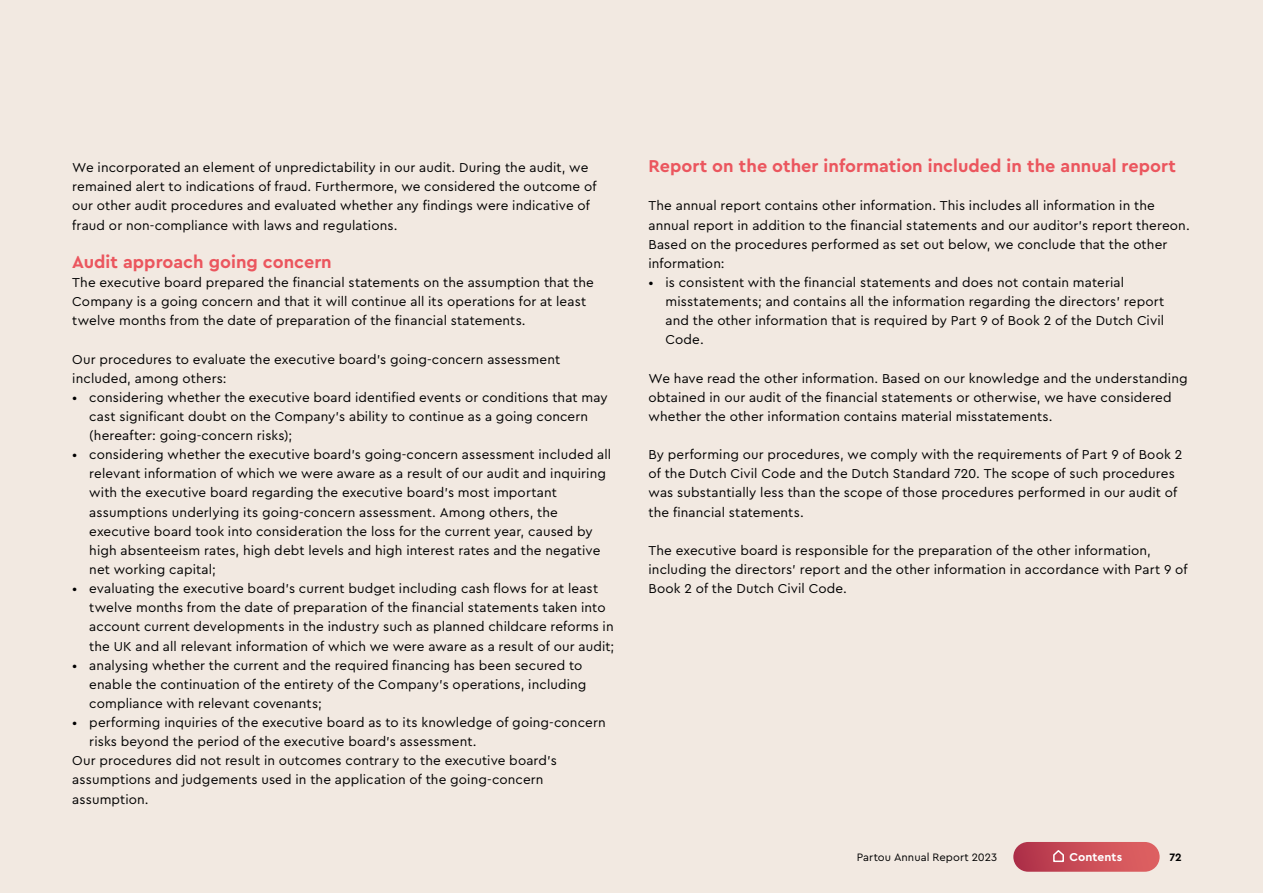
<style>
.page{position:relative;width:1263px;height:893px;background:#f2e9e1}
.page>*{position:absolute;margin:0;border:0;box-sizing:border-box;transform-origin:0 0}
.t1{font:700 18px "Cera Pro";color:#eb565e}
.t2{font:13.5px/19.2px "Cera Pro";letter-spacing:.01em;color:#000}
.t3{font:700 12px "Cera Pro";color:#fff}
.t4{font:11.25px "Cera Pro";letter-spacing:.005em;color:#000}
.t5{font:700 11.25px "Cera Pro";color:#000}
</style>
<div class="page">
<div style="left:1013px;top:842px;width:146px;height:30px;background:linear-gradient(to right,#b0334b,#e26563);border-radius:15px"></div>
<svg style="left:1052px;top:849px;width:13px;height:14px"></svg>
<p class="t2" style="left:72px;top:157px;width:526px">We incorporated an element of unpredictability in our audit. During the audit, we remained alert to indications of fraud. Furthermore, we considered the outcome of our other audit procedures and evaluated whether any findings were indicative of fraud or non-compliance with laws and regulations.</p>
<h1 class="t1" style="left:72px;top:250px;width:261px">Audit approach going concern</h1>
<p class="t2" style="left:72px;top:272px;width:523px">The executive board prepared the financial statements on the assumption that the<br>Company is a going concern and that it will continue all its operations for at least twelve months from the date of preparation of the financial statements.</p>
<p class="t2" style="left:72px;top:349px;width:489px">Our procedures to evaluate the executive board’s going-concern assessment included, among others:</p>
<p class="t2" style="left:89px;top:387px;width:520px;text-indent:-17px">• considering whether the executive board identified events or conditions that may cast significant doubt on the Company’s ability to continue as a going concern (hereafter: going-concern risks);</p>
<p class="t2" style="left:89px;top:444px;width:523px;text-indent:-17px">• considering whether the executive board’s going-concern assessment included all relevant information of which we were aware as a result of our audit and inquiring with the executive board regarding the executive board’s most important assumptions underlying its going-concern assessment. Among others, the executive board took into consideration the loss for the current year, caused by high absenteeism rates, high debt levels and high interest rates and the negative net working capital;</p>
<p class="t2" style="left:89px;top:578px;width:527px;text-indent:-17px">• evaluating the executive board’s current budget including cash flows for at least twelve months from the date of preparation of the financial statements taken into account current developments in the industry such as planned childcare reforms in the UK and all relevant information of which we were aware as a result of our audit;</p>
<p class="t2" style="left:89px;top:655px;width:499px;text-indent:-17px">• analysing whether the current and the required financing has been secured to enable the continuation of the entirety of the Company’s operations, including compliance with relevant covenants;</p>
<p class="t2" style="left:72px;top:712px;width:535px">• performing inquiries of the executive board as to its knowledge of going-concern</p>
<p class="t2" style="left:89px;top:731px;width:389px">risks beyond the period of the executive board’s assessment.</p>
<p class="t2" style="left:72px;top:751px;width:486px">Our procedures did not result in outcomes contrary to the executive board’s</p>
<p class="t2" style="left:72px;top:770px;width:473px">assumptions and judgements used in the application of the going-concern</p>
<p class="t2" style="left:72px;top:789px;width:78px">assumption.</p>
<h1 class="t1" style="left:648px;top:154px;width:529px">Report on the other information included in the annual report</h1>
<p class="t2" style="left:648px;top:196px;width:543px">The annual report contains other information. This includes all information in the annual report in addition to the financial statements and our auditor’s report thereon.<br>Based on the procedures performed as set out below, we conclude that the other information:</p>
<p class="t2" style="left:665px;top:272px;width:500px;text-indent:-17px">• is consistent with the financial statements and does not contain material misstatements; and contains all the information regarding the directors’ report and the other information that is required by Part 9 of Book 2 of the Dutch Civil Code.</p>
<p class="t2" style="left:648px;top:368px;width:541px">We have read the other information. Based on our knowledge and the understanding obtained in our audit of the financial statements or otherwise, we have considered whether the other information contains material misstatements.</p>
<p class="t2" style="left:648px;top:444px;width:535px">By performing our procedures, we comply with the requirements of Part 9 of Book 2 of the Dutch Civil Code and the Dutch Standard 720. The scope of such procedures was substantially less than the scope of those procedures performed in our audit of the financial statements.</p>
<p class="t2" style="left:648px;top:540px;width:541px">The executive board is responsible for the preparation of the other information, including the directors’ report and the other information in accordance with Part 9 of<br>Book 2 of the Dutch Civil Code.</p>
<p class="t4" style="left:857px;top:850px;width:142px">Partou Annual Report 2023</p>
<p class="t3" style="left:1069px;top:849px;width:54px">Contents</p>
<p class="t5" style="left:1169px;top:850px;width:14px">72</p>
</div>
